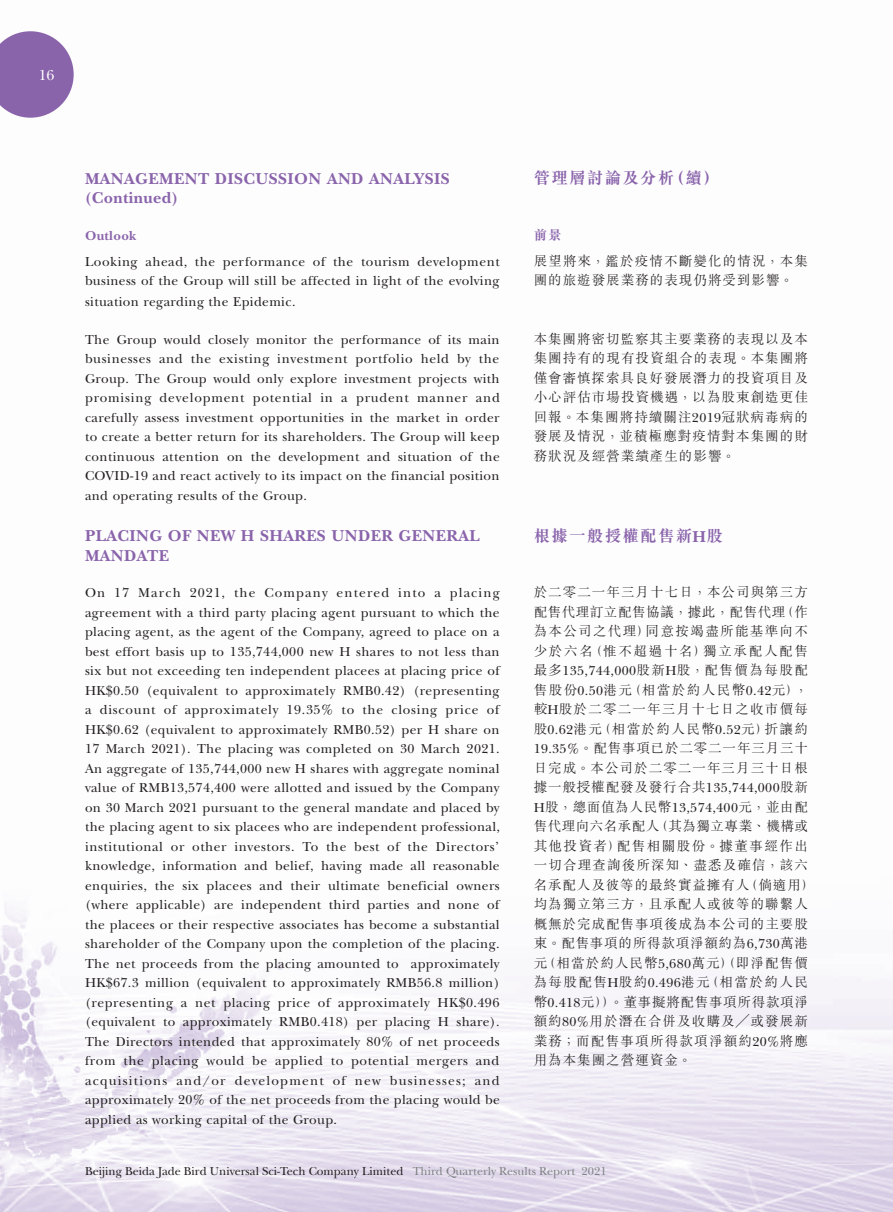
<style>
.page{position:relative;width:893px;height:1212px;background:#fff}
.page>*{position:absolute;margin:0;border:0;box-sizing:border-box;transform-origin:0 0}
.t1{font:700 16.5px/19.5px "New Baskerville Std";letter-spacing:.025em;color:#8a64ab}
.t2{font:700 16.5px "M Sung HK";letter-spacing:.075em;color:#8a64ab}
.t3{font:15px "New Baskerville Std";color:#fff}
.t4{font:13.5px/19.5px "New Baskerville Std";letter-spacing:.025em;color:#231f20;text-align:justify}
.t5{font:300 13.5px/19.5px "M Sung HK";letter-spacing:.08em;color:#231f20}
.t6{font:700 13.5px "New Baskerville Std";letter-spacing:.025em;color:#8a64ab}
.t7{font:700 13.5px "M Sung HK";color:#8a64ab}
.t8{font:12px "New Baskerville Std";color:#231f20}
.s1{font-family:"New Baskerville Std";font-weight:400}
.s2{font-family:"New Baskerville Std"}
.s3{color:#808285}
</style>
<div class="page">
<img style="left:0;top:903px;width:893px;height:309px">
<svg style="left:0;top:31px;width:74px;height:87px"></svg>
<p class="t3" style="left:39px;top:67px;width:17px">16</p>
<p class="t1" style="left:85px;top:169px;width:366px">MANAGEMENT DISCUSSION AND ANALYSIS (Continued)</p>
<p class="t6" style="left:85px;top:228px;width:53px">Outlook</p>
<p class="t4" style="left:85px;top:251px;width:416px;line-height:20px">Looking ahead, the performance of the tourism development business of the Group will still be affected in light of the evolving situation regarding the Epidemic.</p>
<p class="t4" style="left:85px;top:330px;width:416px">The Group would closely monitor the performance of its main businesses and the existing investment portfolio held by the Group. The Group would only explore investment projects with promising development potential in a prudent manner and carefully assess investment opportunities in the market in order to create a better return for its shareholders. The Group will keep continuous attention on the development and situation of the COVID-19 and react actively to its impact on the financial position and operating results of the Group.</p>
<p class="t1" style="left:85px;top:526px;width:396px">PLACING OF NEW H SHARES UNDER GENERAL<br>MANDATE</p>
<p class="t4" style="left:85px;top:583px;width:416px">On 17 March 2021, the Company entered into a placing agreement with a third party placing agent pursuant to which the placing agent, as the agent of the Company, agreed to place on a best effort basis up to 135,744,000 new H shares to not less than six but not exceeding ten independent placees at placing price of HK$0.50 (equivalent to approximately RMB0.42) (representing a discount of approximately 19.35% to the closing price of HK$0.62 (equivalent to approximately RMB0.52) per H share on 17 March 2021). The placing was completed on 30 March 2021.<br>An aggregate of 135,744,000 new H shares with aggregate nominal value of RMB13,574,400 were allotted and issued by the Company on 30 March 2021 pursuant to the general mandate and placed by the placing agent to six placees who are independent professional, institutional or other investors. To the best of the Directors’ knowledge, information and belief, having made all reasonable enquiries, the six placees and their ultimate beneficial owners (where applicable) are independent third parties and none of the placees or their respective associates has become a substantial shareholder of the Company upon the completion of the placing.<br>The net proceeds from the placing amounted to approximately HK$67.3 million (equivalent to approximately RMB56.8 million) (representing a net placing price of approximately HK$0.496 (equivalent to approximately RMB0.418) per placing H share).<br>The Directors intended that approximately 80% of net proceeds from the placing would be applied to potential mergers and acquisitions and/or development of new businesses; and approximately 20% of the net proceeds from the placing would be applied as working capital of the Group.</p>
<p class="t2" style="left:534px;top:166px;width:187px">管理層討論及分析（續）</p>
<p class="t7" style="left:534px;top:226px;width:30px">前景</p>
<p class="t5" style="left:534px;top:250px;width:276px">展望將來，鑑於疫情不斷變化的情況，本集團的旅遊發展業務的表現仍將受到影響。</p>
<p class="t5" style="left:534px;top:328px;width:276px;text-align:justify">本集團將密切監察其主要業務的表現以及本集團持有的現有投資組合的表現。本集團將僅會審慎探索具良好發展潛力的投資項目及小心評估市場投資機遇，以為股東創造更佳回報。本集團將持續關注<span class="s1">2019</span>冠狀病毒病的發展及情況，並積極應對疫情對本集團的財務狀況及經營業績產生的影響。</p>
<p class="t2" style="left:534px;top:524px;width:191px">根據一般授權配售新<span class="s2">H</span>股</p>
<p class="t5" style="left:534px;top:582px;width:283px">於二零二一年三月十七日，本公司與第三方配售代理訂立配售協議，據此，配售代理（作為本公司之代理）同意按竭盡所能基準向不少於六名（惟不超過十名）獨立承配人配售最多<span class="s1">135,744,000</span>股新<span class="s1">H</span>股，配售價為每股配售股份<span class="s1">0.50</span>港元（相當於約人民幣<span class="s1">0.42</span>元），較<span class="s1">H</span>股於二零二一年三月十七日之收市價每股<span class="s1">0.62</span>港元（相當於約人民幣<span class="s1">0.52</span>元）折讓約<br><span class="s1">19.35%</span>。配售事項已於二零二一年三月三十日完成。本公司於二零二一年三月三十日根據一般授權配發及發行合共<span class="s1">135,744,000</span>股新<br><span class="s1">H</span>股，總面值為人民幣<span class="s1">13,574,400</span>元，並由配售代理向六名承配人（其為獨立專業、機構或其他投資者）配售相關股份。據董事經作出一切合理查詢後所深知、盡悉及確信，該六名承配人及彼等的最終實益擁有人（倘適用）均為獨立第三方，且承配人或彼等的聯繫人概無於完成配售事項後成為本公司的主要股東。配售事項的所得款項淨額約為<span class="s1">6,730</span>萬港元（相當於約人民幣<span class="s1">5,680</span>萬元）（即淨配售價為每股配售<span class="s1">H</span>股約<span class="s1">0.496</span>港元（相當於約人民幣<span class="s1">0.418</span>元））。董事擬將配售事項所得款項淨額約<span class="s1">80%</span>用於潛在合併及收購及╱或發展新業務；而配售事項所得款項淨額約<span class="s1">20%</span>將應用為本集團之營運資金。</p>
<p class="t8" style="left:85px;top:1163px;width:523px">Beijing Beida Jade Bird Universal Sci-Tech Company Limited <span class="s3">Third Quarterly Results Report 2021</span></p>
</div>
